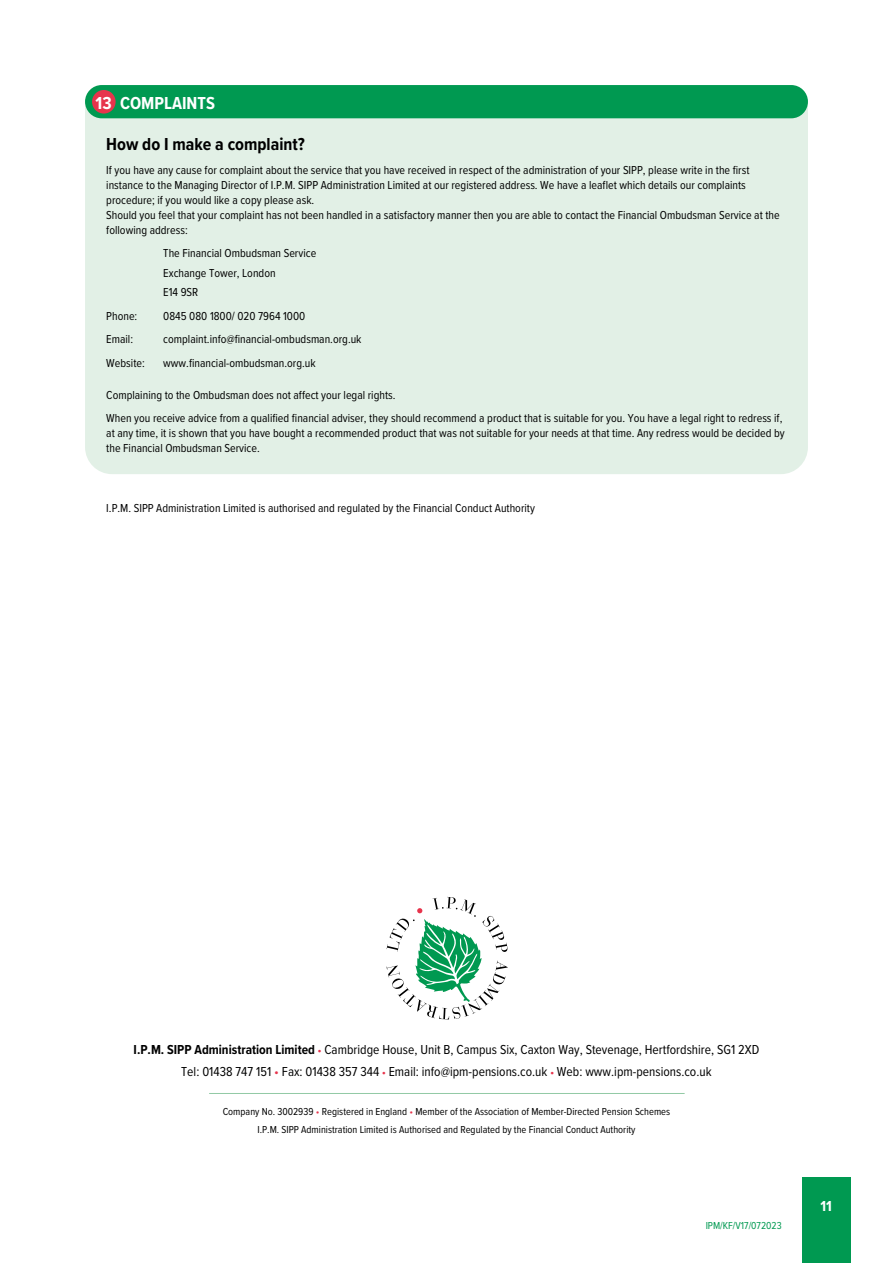
<style>
.page{position:relative;width:893px;height:1263px;background:#fff}
.page>*{position:absolute;margin:0;border:0;box-sizing:border-box;transform-origin:0 0}
.t1{font:700 18px "Proxima Nova Cond";color:#000}
.t2{font:700 18px "Proxima Nova Cond";color:#fff}
.t3{font:700 15px "Proxima Nova Cond";color:#fff}
.t4{font:13.5px/22.2px "Proxima Nova Cond";color:#000;text-align:center}
.t5{font:12px/15px "Proxima Nova Cond";color:#000}
.t6{font:10.5px/18px "Proxima Nova Cond";color:#000;text-align:center}
.t7{font:10.5px "Proxima Nova Cond";color:#009951}
.s1{font-weight:700}
.s2{font-size:12px;color:#e7344c}
.s3{color:#e7344c}
</style>
<div class="page">
<div style="left:802px;top:1178px;width:48px;height:85px;background:#009951"></div>
<div style="left:85px;top:118px;width:723px;height:356px;background:#e2f0e6;border-radius:27px"></div>
<div style="left:85px;top:99px;width:723px;height:71px;background:#e2f0e6"></div>
<div style="left:85px;top:85px;width:723px;height:33px;background:#009951;border-radius:17px"></div>
<div style="left:92px;top:90px;width:24px;height:24px;background:#e7344c;border-radius:50%"></div>
<svg style="left:386px;top:897px;width:122px;height:122px"></svg>
<hr style="left:209px;top:1093px;width:476px;height:1px;background:#92caa5">
<h1 class="t2" style="left:95px;top:90px;width:121px">13 COMPLAINTS</h1>
<h1 class="t1" style="left:106px;top:131px;width:200px">How do I make a complaint?</h1>
<p class="t5" style="left:106px;top:162px;width:675px">If you have any cause for complaint about the service that you have received in respect of the administration of your SIPP, please write in the first instance to the Managing Director of I.P.M. SIPP Administration Limited at our registered address. We have a leaflet which details our complaints procedure; if you would like a copy please ask.<br>Should you feel that your complaint has not been handled in a satisfactory manner then you are able to contact the Financial Ombudsman Service at the following address:</p>
<p class="t5" style="left:163px;top:243px;width:154px;line-height:19.2px">The Financial Ombudsman Service<br>Exchange Tower, London<br>E14 9SR</p>
<p class="t5" style="left:106px;top:307px;width:33px">Phone:</p>
<p class="t5" style="left:163px;top:307px;width:144px">0845 080 1800/ 020 7964 1000</p>
<p class="t5" style="left:106px;top:331px;width:28px">Email:</p>
<p class="t5" style="left:163px;top:331px;width:200px">complaint.info@financial-ombudsman.org.uk</p>
<p class="t5" style="left:106px;top:354px;width:40px">Website:</p>
<p class="t5" style="left:163px;top:354px;width:154px">www.financial-ombudsman.org.uk</p>
<p class="t5" style="left:106px;top:382px;width:678px;line-height:23.5px">Complaining to the Ombudsman does not affect your legal rights.<br>When you receive advice from a qualified financial adviser, they should recommend a product that is suitable for you. You have a legal right to redress if,</p>
<p class="t5" style="left:106px;top:425px;width:680px">at any time, it is shown that you have bought a recommended product that was not suitable for your needs at that time. Any redress would be decided by the Financial Ombudsman Service.</p>
<p class="t5" style="left:106px;top:500px;width:430px">I.P.M. SIPP Administration Limited is authorised and regulated by the Financial Conduct Authority</p>
<p class="t4" style="left:134px;top:1038px;width:627px"><span class="s1">I.P.M. SIPP Administration Limited</span> <span class="s2">•</span> Cambridge House, Unit B, Campus Six, Caxton Way, Stevenage, Hertfordshire, SG1 2XD<br>Tel: 01438 747 151 <span class="s3">•</span> Fax: 01438 357 344 <span class="s2">•</span> Email: info@ipm-pensions.co.uk <span class="s2">•</span> Web: www.ipm-pensions.co.uk</p>
<p class="t6" style="left:223px;top:1102px;width:449px">Company No. 3002939 <span class="s3">•</span> Registered in England <span class="s3">•</span> Member of the Association of Member-Directed Pension Schemes<br>I.P.M. SIPP Administration Limited is Authorised and Regulated by the Financial Conduct Authority</p>
<p class="t7" style="left:706px;top:1217px;width:78px">IPM/KF/V17/072023</p>
<p class="t3" style="left:820px;top:1194px;width:13px">11</p>
</div>
